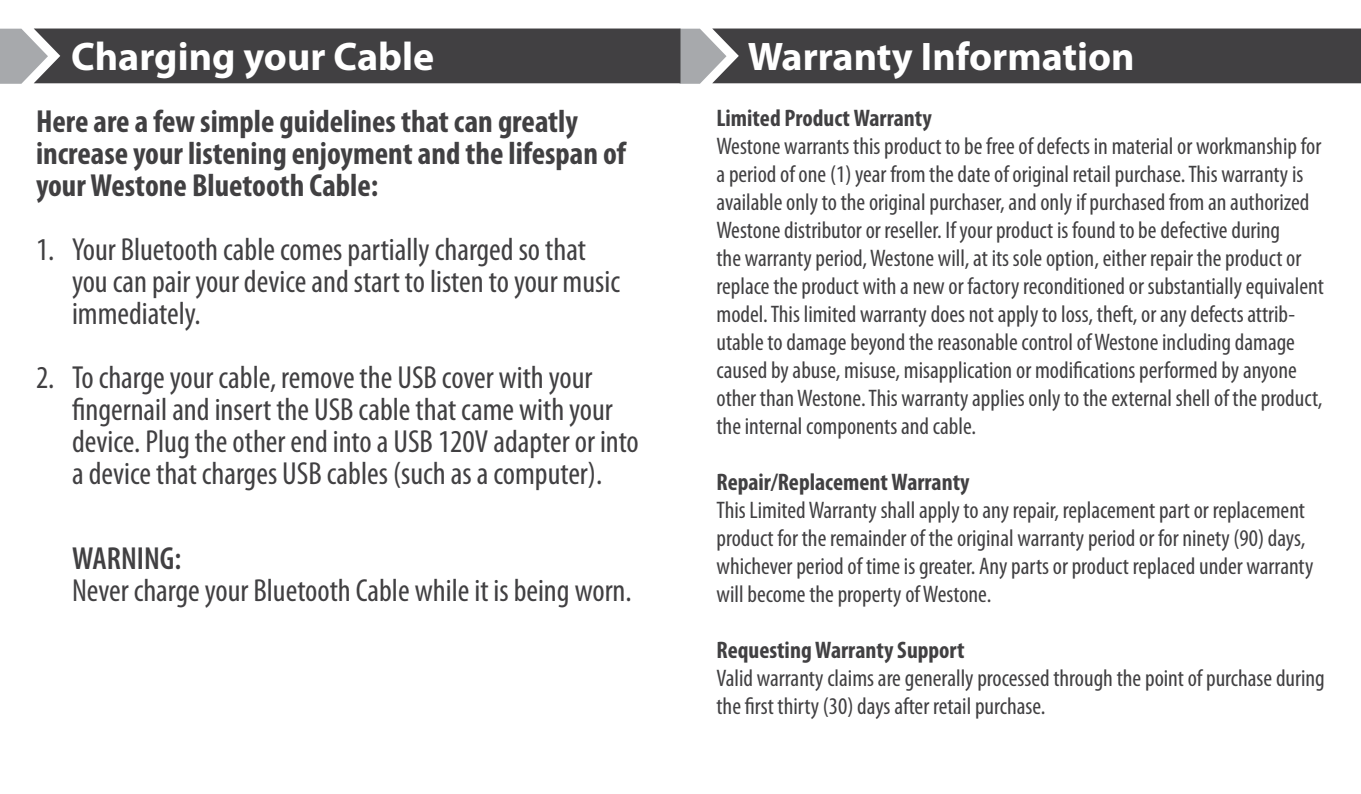
<style>
.page{position:relative;width:1361px;height:794px;background:#fff}
.page>*{position:absolute;margin:0;border:0;box-sizing:border-box;transform-origin:0 0}
.t1{font:700 40px "Myriad Pro";color:#fff}
.t2{font:condensed 32px/32px "Myriad Pro";color:#414042}
.t3{font:700 condensed 32px/32px "Myriad Pro";color:#414042}
.t4{font:600 condensed 32px "Myriad Pro";color:#414042}
.t5{font:condensed 24px/28px "Myriad Pro";color:#414042}
.t6{font:700 condensed 24px "Myriad Pro";color:#414042}
</style>
<div class="page">
<svg style="left:0;top:29px;width:1361px;height:55px;background:#4b4a4c"></svg>
<h1 class="t1" style="left:71px;top:30px;width:364px">Charging your Cable</h1>
<h2 class="t3" style="left:36px;top:105px;width:591px">Here are a few simple guidelines that can greatly increase your listening enjoyment and the lifespan of your Westone Bluetooth Cable:</h2>
<h2 class="t2" style="left:72px;top:233px;width:549px;text-indent:-36px">1. Your Bluetooth cable comes partially charged so that you can pair your device and start to listen to your music immediately.</h2>
<h2 class="t2" style="left:72px;top:361px;width:568px;text-indent:-36px">2. To charge your cable, remove the USB cover with your fingernail and insert the USB cable that came with your device. Plug the other end into a USB 120V adapter or into a device that charges USB cables (such as a computer).</h2>
<h2 class="t4" style="left:72px;top:539px;width:111px">WARNING:</h2>
<h2 class="t2" style="left:72px;top:574px;width:561px">Never charge your Bluetooth Cable while it is being worn.</h2>
<h1 class="t1" style="left:748px;top:30px;width:388px">Warranty Information</h1>
<p class="t6" style="left:716px;top:103px;width:217px">Limited Product Warranty</p>
<p class="t5" style="left:716px;top:132px;width:609px">Westone warrants this product to be free of defects in material or workmanship for a period of one (1) year from the date of original retail purchase. This warranty is available only to the original purchaser, and only if purchased from an authorized Westone distributor or reseller. If your product is found to be defective during<br>the warranty period, Westone will, at its sole option, either repair the product or replace the product with a new or factory reconditioned or substantially equivalent model. This limited warranty does not apply to loss, theft, or any defects attrib&shy;utable to damage beyond the reasonable control of Westone including damage caused by abuse, misuse, misapplication or modifications performed by anyone other than Westone. This warranty applies only to the external shell of the product, the internal components and cable.</p>
<p class="t6" style="left:716px;top:467px;width:255px">Repair/Replacement Warranty</p>
<p class="t5" style="left:716px;top:496px;width:598px">This Limited Warranty shall apply to any repair, replacement part or replacement product for the remainder of the original warranty period or for ninety (90) days, whichever period of time is greater. Any parts or product replaced under warranty will become the property of Westone.</p>
<p class="t6" style="left:716px;top:635px;width:250px">Requesting Warranty Support</p>
<p class="t5" style="left:716px;top:664px;width:610px">Valid warranty claims are generally processed through the point of purchase during the first thirty (30) days after retail purchase.</p>
</div>
